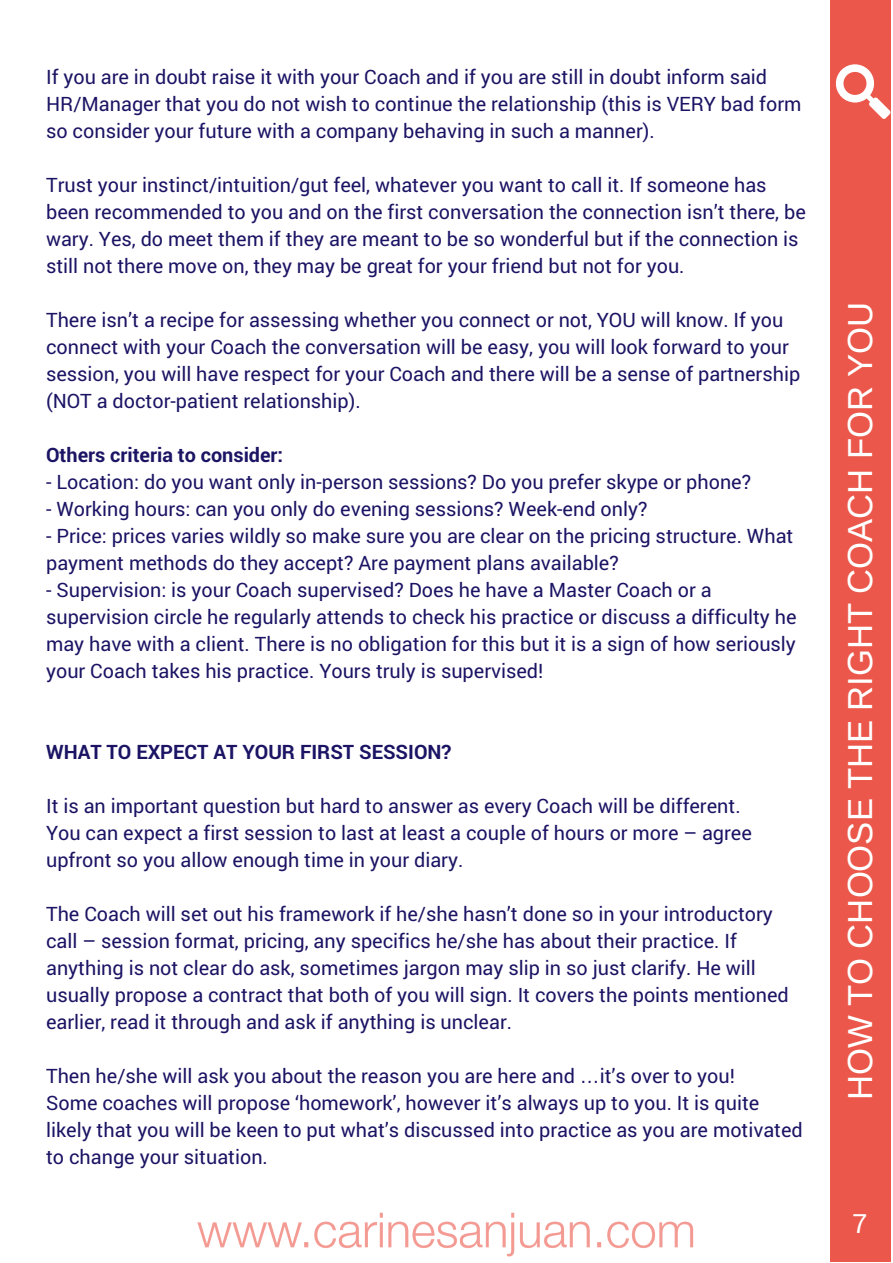
<style>
.page{position:relative;width:893px;height:1263px;background:#fff}
.page>*{position:absolute;margin:0;border:0;box-sizing:border-box;transform-origin:0 0}
.t1{font:34.65px "Liberation Sans";color:#fff}
.t2{font:26.4px "Roboto";color:#fff}
.t3{font:19.8px/27px "Roboto";color:#1b1464}
.t4{font:700 19.8px "Roboto";color:#1b1464}
.s1{font-family:"Liberation Sans"}
</style>
<div class="page">
<div style="left:830px;top:0;width:60px;height:1262px;background:#eb584b"></div>
<img style="left:198px;top:1212px;width:496px;height:45px">
<svg style="left:835px;top:64px;width:55px;height:55px"></svg>
<p class="t3" style="left:46px;top:63px;width:756px">If you are in doubt raise it with your Coach and if you are still in doubt inform said<br>HR/Manager that you do not wish to continue the relationship (this is VERY bad form so consider your future with a company behaving in such a manner).</p>
<p class="t3" style="left:46px;top:171px;width:761px">Trust your instinct/intuition/gut feel, whatever you want to call it. If someone has been recommended to you and on the first conversation the connection isn’t there, be wary. Yes, do meet them if they are meant to be so wonderful but if the connection is still not there move on, they may be great for your friend but not for you.</p>
<p class="t3" style="left:46px;top:306px;width:755px">There isn’t a recipe for assessing whether you connect or not, YOU will know. If you connect with your Coach the conversation will be easy, you will look forward to your session, you will have respect for your Coach and there will be a sense of partnership (NOT a doctor-patient relationship).</p>
<p class="t4" style="left:46px;top:441px;width:238px">Others criteria to consider:</p>
<p class="t3" style="left:46px;top:468px;width:706px">- Location: do you want only in-person sessions? Do you prefer skype or phone?</p>
<p class="t3" style="left:46px;top:495px;width:603px">- Working hours: can you only do evening sessions? Week-end only?</p>
<p class="t3" style="left:46px;top:522px;width:748px">- Price: prices varies wildly so make sure you are clear on the pricing structure. What payment methods do they accept? Are payment plans available?</p>
<p class="t3" style="left:46px;top:576px;width:751px">- Supervision: is your Coach supervised? Does he have a Master Coach or a supervision circle he regularly attends to check his practice or discuss a difficulty he may have with a client. There is no obligation for this but it is a sign of how seriously your Coach takes his practice. Yours truly is supervised!</p>
<p class="t4" style="left:46px;top:738px;width:407px">WHAT TO EXPECT AT YOUR FIRST SESSION?</p>
<p class="t3" style="left:46px;top:792px;width:707px">It is an important question but hard to answer as every Coach will be different.<br>You can expect a first session to last at least a couple of hours or more – agree upfront so you allow enough time in your diary.</p>
<p class="t3" style="left:46px;top:899px;width:744px">The Coach will set out his framework if he/she hasn’t done so in your introductory call – session format, pricing, any specifics he/she has about their practice. If anything is not clear do ask, sometimes jargon may slip in so just clarify. He will usually propose a contract that both of you will sign. It covers the points mentioned earlier, read it through and ask if anything is unclear.</p>
<p class="t3" style="left:46px;top:1061px;width:758px">Then he/she will ask you about the reason you are here and <span class="s1">…</span>it’s over to you!<br>Some coaches will propose ‘homework’, however it’s always up to you. It is quite likely that you will be keen to put what’s discussed into practice as you are motivated to change your situation.</p>
<h1 class="t1" style="left:840px;top:1100px;width:799px;rotate:-90deg">HOW TO CHOOSE THE RIGHT COACH FOR YOU</h1>
<h2 class="t2" style="left:852px;top:1205px;width:16px">7</h2>
</div>
